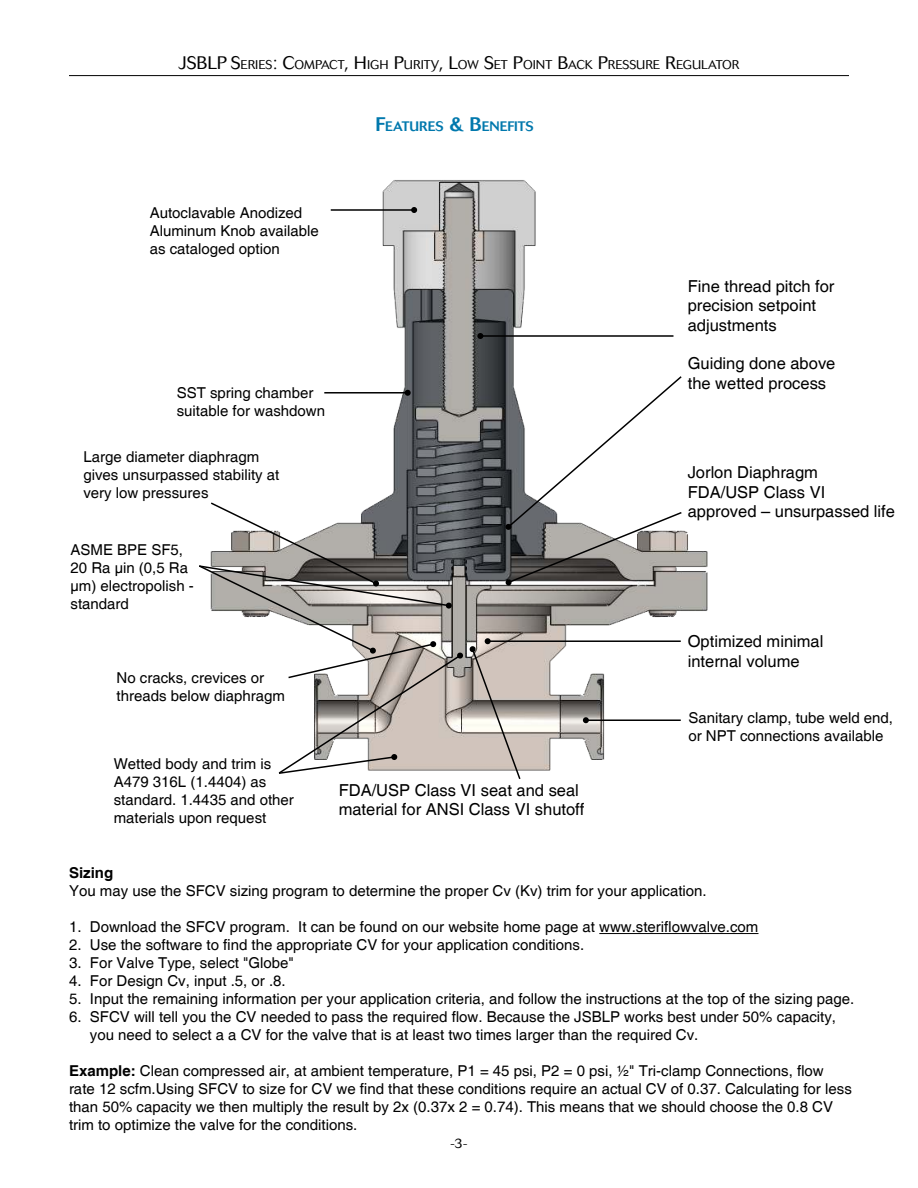
<style>
.page{position:relative;width:918px;height:1188px;background:#fff}
.page>*{position:absolute;margin:0;border:0;box-sizing:border-box;transform-origin:0 0}
.t1{font:16.5px/19.8px "Helvetica";color:#000}
.t2{font:15px/18px "Helvetica";color:#000}
.t3{font:700 15px "Helvetica";color:#000}
.t4{font:500 13.65px "Cosmos BQ";color:#0078ad}
.t5{font:300 13.5px "Cosmos BQ";color:#000}
.t6{font:300 12.6px "Cosmos BQ";color:#000}
.s1{font-size:18px}
.s2{font-size:19.5px}
.s3{font-weight:700}
</style>
<div class="page">
<img style="left:330px;top:180px;width:378px;height:591px">
<hr style="left:69px;top:75px;width:780px;height:1px;background:#000">
<hr style="left:331px;top:209px;width:83px;height:2px;background:#000">
<svg style="left:411px;top:207px;width:6px;height:6px"></svg>
<hr style="left:599px;top:933px;width:160px;height:1px;background:#000">
<hr style="left:324px;top:392px;width:84px;height:2px;background:#000">
<svg style="left:405px;top:390px;width:6px;height:6px"></svg>
<hr style="left:586px;top:719px;width:95px;height:2px;background:#000">
<svg style="left:583px;top:717px;width:6px;height:6px"></svg>
<hr style="left:488px;top:640px;width:193px;height:2px;background:#000">
<svg style="left:469px;top:638px;width:53px;height:141px"></svg>
<svg style="left:505px;top:375px;width:178px;height:211px"></svg>
<hr style="left:480px;top:335px;width:193px;height:2px;background:#000">
<svg style="left:477px;top:333px;width:6px;height:6px"></svg>
<svg style="left:199px;top:501px;width:264px;height:273px"></svg>
<p class="t6" style="left:179px;top:60px;width:562px"><span class="s1">JSBLP S</span>ERIES<span class="s1">: C</span>OMPACT<span class="s1">, H</span>IGH <span class="s1">P</span>URITY<span class="s1">, L</span>OW <span class="s1">S</span>ET <span class="s1">P</span>OINT <span class="s1">B</span>ACK <span class="s1">P</span>RESSURE <span class="s1">R</span>EGULATOR</p>
<p class="t2" style="left:150px;top:204px;width:171px">Autoclavable Anodized<br>Aluminum Knob available as cataloged option</p>
<p class="t4" style="left:375px;top:121px;width:160px"><span class="s2">F</span>EATURES <span class="s2">&amp; B</span>ENEFITS</p>
<p class="t2" style="left:177px;top:384px;width:150px">SST spring chamber suitable for washdown</p>
<p class="t2" style="left:83px;top:448px;width:197px">Large diameter diaphragm gives unsurpassed stability at very low pressures</p>
<p class="t2" style="left:71px;top:542px;width:125px">ASME BPE SF5,<br>20 Ra μin (0,5 Ra μm) electropolish - standard</p>
<p class="t2" style="left:117px;top:669px;width:170px">No cracks, crevices or threads below diaphragm</p>
<p class="t2" style="left:114px;top:755px;width:182px">Wetted body and trim is<br>A479 316L (1.4404) as standard. 1.4435 and other materials upon request</p>
<p class="t1" style="left:339px;top:780px;width:247px">FDA/USP Class VI seat and seal material for ANSI Class VI shutoff</p>
<p class="t1" style="left:688px;top:277px;width:148px">Fine thread pitch for precision setpoint adjustments</p>
<p class="t1" style="left:688px;top:354px;width:149px">Guiding done above the wetted process</p>
<p class="t1" style="left:688px;top:463px;width:209px">Jorlon Diaphragm<br>FDA/USP Class VI approved – unsurpassed life</p>
<p class="t1" style="left:688px;top:632px;width:137px">Optimized minimal internal volume</p>
<p class="t2" style="left:688px;top:710px;width:206px">Sanitary clamp, tube weld end, or NPT connections available</p>
<p class="t3" style="left:69px;top:867px;width:46px">Sizing</p>
<p class="t2" style="left:69px;top:882px;width:639px">You may use the SFCV sizing program to determine the proper Cv (Kv) trim for your application.</p>
<p class="t2" style="left:69px;top:918px;width:691px">1. Download the SFCV program. It can be found on our website home page at www.steriflowvalve.com</p>
<p class="t2" style="left:69px;top:936px;width:517px">2. Use the software to find the appropriate CV for your application conditions.</p>
<p class="t2" style="left:69px;top:954px;width:226px">3. For Valve Type, select "Globe"</p>
<p class="t2" style="left:69px;top:972px;width:218px">4. For Design Cv, input .5, or .8.</p>
<p class="t2" style="left:69px;top:990px;width:787px">5. Input the remaining information per your application criteria, and follow the instructions at the top of the sizing page.</p>
<p class="t2" style="left:90px;top:1008px;width:748px;text-indent:-21px">6. SFCV will tell you the CV needed to pass the required flow. Because the JSBLP works best under 50% capacity, you need to select a a CV for the valve that is at least two times larger than the required Cv.</p>
<p class="t2" style="left:69px;top:1062px;width:784px"><span class="s3">Example:</span> Clean compressed air, at ambient temperature, P1 = 45 psi, P2 = 0 psi, ½" Tri-clamp Connections, flow rate 12 scfm.Using SFCV to size for CV we find that these conditions require an actual CV of 0.37. Calculating for less than 50% capacity we then multiply the result by 2x (0.37x 2 = 0.74). This means that we should choose the 0.8 CV trim to optimize the valve for the conditions.</p>
<p class="t5" style="left:450px;top:1138px;width:18px">-3-</p>
</div>
